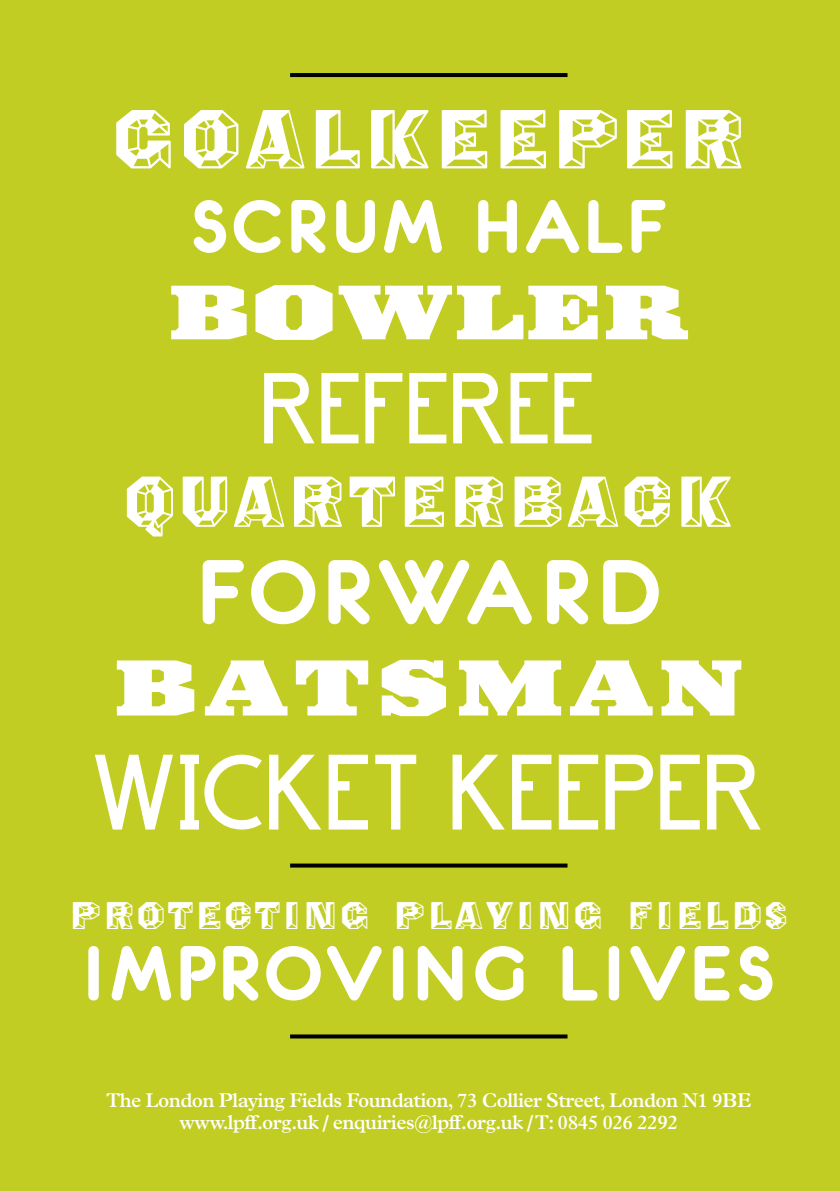
<style>
.page{position:relative;width:840px;height:1191px;background:#fff}
.page>*{position:absolute;margin:0;border:0;box-sizing:border-box;transform-origin:0 0}
.t1{font:98.8px "Eurofurencebold";color:#fff}
.t2{font:93.4px "Brassfield";color:#fff}
.t3{font:88px "Brassfield";color:#fff}
.t4{font:900 86px "Ironmonger";color:#fff}
.t5{font:84px "Eurofurencebold";letter-spacing:.055em;color:#fff}
.t6{font:900 83.8px "Ironmonger";color:#fff}
.t7{font:81.6px "Eurofurencebold";color:#fff}
.t8{font:78.2px "Woodtype Octagon";letter-spacing:.02em;color:#fff}
.t9{font:67.2px "Woodtype Octagon";color:#fff}
.t10{font:36px "Woodtype Octagon";letter-spacing:.06em;color:#fff}
.t11{font:600 20px/22px "Plantin";letter-spacing:-.03em;color:#fff;text-align:center}
</style>
<div class="page">
<div style="left:0;top:0;width:839px;height:1191px;background:#c2cd23"></div>
<svg style="left:290px;top:863px;width:277px;height:4px"></svg>
<hr style="left:290px;top:73px;width:277px;height:4px;background:#000">
<svg style="left:290px;top:1034px;width:277px;height:4px"></svg>
<h3 class="t8" style="left:112px;top:74px;width:565px">GOALKEEPER</h3>
<h3 class="t7" style="left:192px;top:185px;width:329px">SCRUM HALF</h3>
<h3 class="t6" style="left:169px;top:265px;width:519px">BOWLER</h3>
<h3 class="t3" style="left:261px;top:372px;width:47px">REFE</h3>
<h3 class="t3" style="left:450px;top:372px;width:99px">REE</h3>
<h3 class="t9" style="left:123px;top:446px;width:109px">QUARTER</h3>
<h3 class="t9" style="left:507px;top:446px;width:227px">BAC K</h3>
<h1 class="t1" style="left:197px;top:542px;width:457px">FORWARD</h1>
<h3 class="t4" style="left:115px;top:640px;width:437px">BATSMAN</h3>
<h2 class="t2" style="left:92px;top:754px;width:408px">WICKET KEEPE</h2>
<h2 class="t2" style="left:704px;top:754px;width:62px">R</h2>
<h3 class="t10" style="left:69px;top:885px;width:719px">PROTECTING PLAYING FIELDS</h3>
<h3 class="t5" style="left:83px;top:931px;width:691px">IMPROVING LIVES</h3>
<p class="t11" style="left:106px;top:1089px;width:646px">The London Playing Fields Foundation, 73 Collier Street, London N1 9BE www.lpff.org.uk / enquiries@lpff.org.uk / T: 0845 026 2292</p>
</div>
